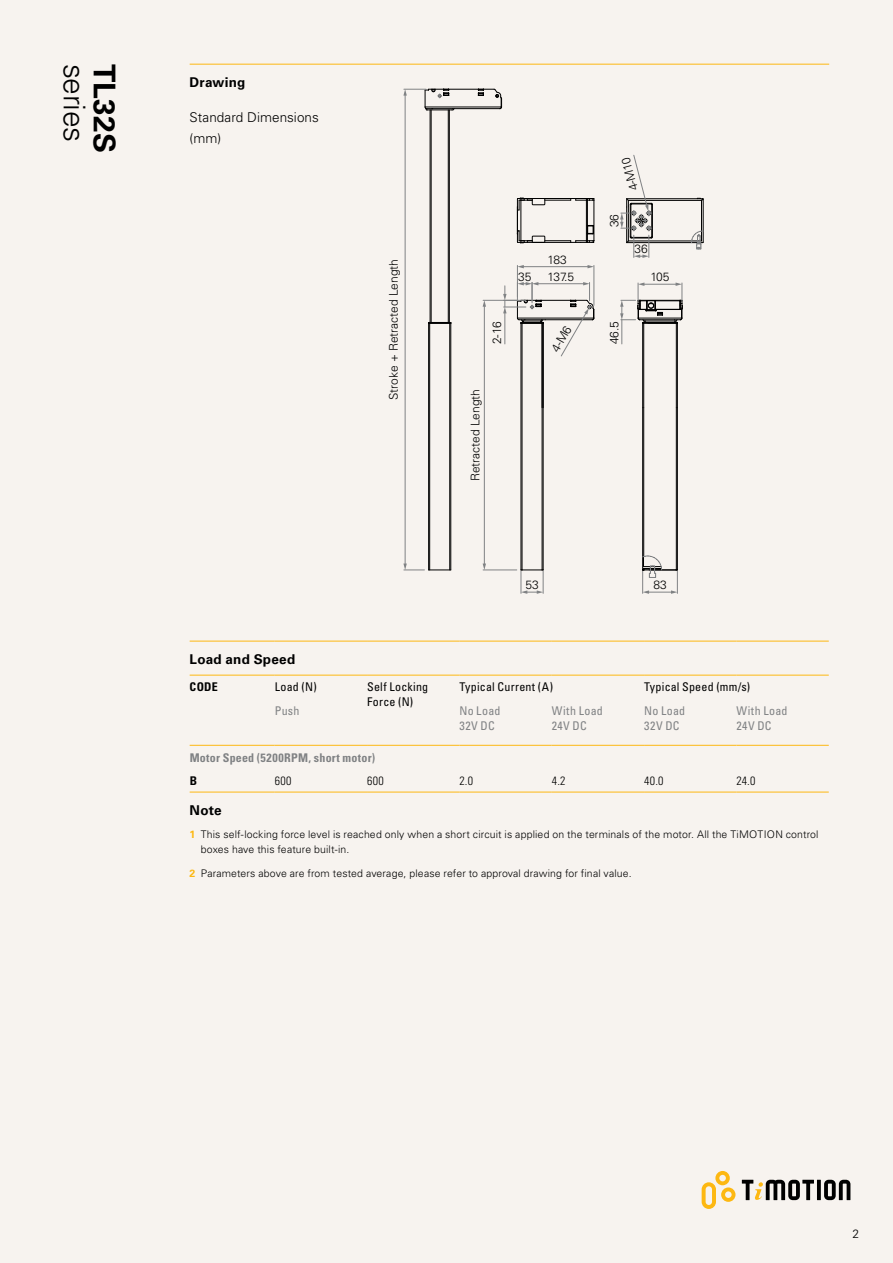
<style>
.page{position:relative;width:893px;height:1263px;background:#f7f3ef}
.page>*{position:absolute;margin:0;border:0;box-sizing:border-box;transform-origin:0 0}
.t1{font:300 30px "Univers LT Std";letter-spacing:-.015em;color:#000}
.t2{font:700 30px "Univers LT Std";color:#000}
.t3{font:700 13.5px "Univers LT Std";letter-spacing:.015em;color:#000}
.t4{font:300 13.5px/21px "Univers LT Std";letter-spacing:.005em;color:#000}
.t5{font:300 12px/16.8px "Univers LT Std";color:#000}
.t6{font:condensed 12px/15px "Univers LT Std";letter-spacing:.015em;color:#000}
.t7{font:condensed 12px/15px "Univers LT Std";letter-spacing:.035em;color:#808284}
.t8{font:700 condensed 12px "Univers LT Std";letter-spacing:.025em;color:#808284}
.t9{font:300 condensed 12px "Univers LT Std";letter-spacing:.035em;color:#000}
.t10{font:700 condensed 12px "Univers LT Std";color:#000}
.t11{font:300 10.5px/15px "Univers LT Std";letter-spacing:.015em;color:#000}
.s1{font-weight:700;color:#fdb812}
</style>
<div class="page">
<svg style="left:702px;top:1171px;width:33px;height:38px"></svg>
<svg style="left:817px;top:1180px;width:4px;height:20px"></svg>
<svg style="left:824px;top:1180px;width:26px;height:20px"></svg>
<svg style="left:742px;top:1180px;width:72px;height:20px"></svg>
<hr style="left:190px;top:641px;width:85px;height:1px;background:#fdb812">
<hr style="left:275px;top:641px;width:92px;height:1px;background:#fdb812">
<hr style="left:367px;top:641px;width:92px;height:1px;background:#fdb812">
<hr style="left:459px;top:641px;width:93px;height:1px;background:#fdb812">
<hr style="left:552px;top:641px;width:92px;height:1px;background:#fdb812">
<hr style="left:644px;top:641px;width:92px;height:1px;background:#fdb812">
<hr style="left:736px;top:641px;width:93px;height:1px;background:#fdb812">
<hr style="left:190px;top:675px;width:85px;height:1px;background:#fdb812">
<hr style="left:275px;top:675px;width:92px;height:1px;background:#fdb812">
<hr style="left:367px;top:675px;width:92px;height:1px;background:#fdb812">
<hr style="left:459px;top:675px;width:93px;height:1px;background:#fdb812">
<hr style="left:552px;top:675px;width:92px;height:1px;background:#fdb812">
<hr style="left:644px;top:675px;width:92px;height:1px;background:#fdb812">
<hr style="left:736px;top:675px;width:93px;height:1px;background:#fdb812">
<hr style="left:190px;top:745px;width:85px;height:1px;background:#fdb812">
<hr style="left:275px;top:745px;width:92px;height:1px;background:#fdb812">
<hr style="left:367px;top:745px;width:92px;height:1px;background:#fdb812">
<hr style="left:459px;top:745px;width:93px;height:1px;background:#fdb812">
<hr style="left:552px;top:745px;width:92px;height:1px;background:#fdb812">
<hr style="left:644px;top:745px;width:92px;height:1px;background:#fdb812">
<hr style="left:736px;top:745px;width:93px;height:1px;background:#fdb812">
<hr style="left:190px;top:792px;width:85px;height:1px;background:#fdb812">
<hr style="left:275px;top:792px;width:92px;height:1px;background:#fdb812">
<hr style="left:367px;top:792px;width:92px;height:1px;background:#fdb812">
<hr style="left:459px;top:792px;width:93px;height:1px;background:#fdb812">
<hr style="left:552px;top:792px;width:92px;height:1px;background:#fdb812">
<hr style="left:644px;top:792px;width:92px;height:1px;background:#fdb812">
<hr style="left:736px;top:792px;width:93px;height:1px;background:#fdb812">
<hr style="left:190px;top:64px;width:639px;height:1px;background:#fdb812">
<hr style="left:517px;top:318px;width:76px;height:1px;background:#000">
<hr style="left:519px;top:319px;width:73px;height:1px;background:#000">
<hr style="left:541px;top:300px;width:30px;height:1px;background:#000">
<hr style="left:628px;top:241px;width:73px;height:1px;background:#000">
<hr style="left:627px;top:242px;width:76px;height:1px;background:#000">
<hr style="left:627px;top:198px;width:76px;height:1px;background:#000">
<hr style="left:628px;top:200px;width:73px;height:1px;background:#000">
<hr style="left:701px;top:200px;width:1px;height:41px;background:#000">
<hr style="left:703px;top:199px;width:1px;height:43px;background:#000">
<svg style="left:697px;top:198px;width:7px;height:3px"></svg>
<svg style="left:517px;top:198px;width:78px;height:46px"></svg>
<hr style="left:521px;top:200px;width:1px;height:41px;background:#000">
<hr style="left:521px;top:323px;width:1px;height:247px;background:#000">
<hr style="left:543px;top:323px;width:1px;height:247px;background:#000">
<hr style="left:542px;top:323px;width:1px;height:247px;background:#000">
<hr style="left:522px;top:323px;width:1px;height:247px;background:#000">
<hr style="left:677px;top:323px;width:1px;height:85px;background:#000">
<hr style="left:677px;top:408px;width:1px;height:162px;background:#000">
<hr style="left:676px;top:408px;width:1px;height:162px;background:#000">
<hr style="left:676px;top:323px;width:1px;height:85px;background:#000">
<hr style="left:643px;top:323px;width:1px;height:85px;background:#000">
<hr style="left:643px;top:408px;width:1px;height:148px;background:#000">
<hr style="left:642px;top:408px;width:1px;height:162px;background:#000">
<hr style="left:642px;top:323px;width:1px;height:85px;background:#000">
<svg style="left:428px;top:322px;width:23px;height:2px"></svg>
<hr style="left:428px;top:323px;width:1px;height:247px;background:#000">
<hr style="left:450px;top:323px;width:1px;height:247px;background:#000">
<hr style="left:449px;top:323px;width:1px;height:247px;background:#000">
<hr style="left:429px;top:323px;width:1px;height:247px;background:#000">
<hr style="left:430px;top:110px;width:1px;height:212px;background:#000">
<hr style="left:449px;top:110px;width:1px;height:212px;background:#000">
<hr style="left:448px;top:110px;width:1px;height:212px;background:#000">
<hr style="left:431px;top:110px;width:1px;height:212px;background:#000">
<div style="left:532px;top:236px;width:13px;height:7px;border:1px solid #000"></div>
<div style="left:532px;top:198px;width:13px;height:7px;border:1px solid #000"></div>
<svg style="left:691px;top:231px;width:13px;height:19px"></svg>
<hr style="left:483px;top:300px;width:34px;height:1px;background:#808284">
<hr style="left:483px;top:570px;width:34px;height:1px;background:#808284">
<hr style="left:517px;top:265px;width:1px;height:32px;background:#808284">
<hr style="left:594px;top:265px;width:1px;height:40px;background:#808284">
<hr style="left:405px;top:94px;width:1px;height:471px;background:#808284">
<svg style="left:403px;top:563px;width:48px;height:8px"></svg>
<svg style="left:403px;top:89px;width:99px;height:22px"></svg>
<hr style="left:484px;top:305px;width:1px;height:260px;background:#808284">
<svg style="left:483px;top:300px;width:3px;height:7px"></svg>
<svg style="left:483px;top:563px;width:3px;height:7px"></svg>
<hr style="left:523px;top:266px;width:66px;height:1px;background:#808284">
<svg style="left:517px;top:265px;width:7px;height:3px"></svg>
<svg style="left:587px;top:265px;width:7px;height:3px"></svg>
<hr style="left:537px;top:283px;width:47px;height:1px;background:#808284">
<svg style="left:561px;top:282px;width:34px;height:74px"></svg>
<hr style="left:505px;top:312px;width:1px;height:32px;background:#808284">
<svg style="left:503px;top:282px;width:43px;height:42px"></svg>
<svg style="left:620px;top:282px;width:63px;height:62px"></svg>
<svg style="left:642px;top:556px;width:36px;height:38px"></svg>
<svg style="left:521px;top:570px;width:23px;height:24px"></svg>
<svg style="left:620px;top:155px;width:33px;height:103px"></svg>
<h1 class="t1" style="left:92px;top:64px;width:80px;rotate:90deg">series</h1>
<h1 class="t2" style="left:122px;top:64px;width:90px;rotate:90deg">TL32S</h1>
<p class="t3" style="left:190px;top:74px;width:57px">Drawing</p>
<p class="t4" style="left:190px;top:107px;width:131px">Standard Dimensions (mm)</p>
<p class="t5" style="left:385px;top:400px;width:143px;rotate:-90deg">Stroke + Retracted Length</p>
<p class="t5" style="left:489px;top:344px;width:24px;rotate:-90deg">2-16</p>
<p class="t5" style="left:518px;top:268px;width:15px">35</p>
<p class="t5" style="left:467px;top:481px;width:94px;rotate:-90deg">Retracted Length</p>
<p class="t5" style="left:547px;top:251px;width:28px">183<br>137.5</p>
<p class="t5" style="left:547px;top:347px;width:30px;rotate:-60deg">4-M6</p>
<p class="t5" style="left:626px;top:193px;width:35px;rotate:-105deg">4-M10</p>
<p class="t5" style="left:606px;top:227px;width:15px;rotate:-90deg">36</p>
<p class="t5" style="left:606px;top:344px;width:25px;rotate:-90deg">46.5</p>
<p class="t5" style="left:635px;top:240px;width:15px">36</p>
<p class="t5" style="left:650px;top:268px;width:21px">105</p>
<p class="t5" style="left:525px;top:576px;width:15px">53</p>
<p class="t5" style="left:653px;top:576px;width:15px">83</p>
<p class="t3" style="left:190px;top:651px;width:107px">Load and Speed</p>
<p class="t10" style="left:190px;top:680px;width:30px">CODE</p>
<p class="t6" style="left:275px;top:679px;width:43px">Load (N)</p>
<p class="t6" style="left:367px;top:679px;width:63px">Self Locking<br>Force (N)</p>
<p class="t6" style="left:459px;top:679px;width:95px">Typical Current (A)</p>
<p class="t6" style="left:644px;top:679px;width:108px">Typical Speed (mm/s)</p>
<p class="t7" style="left:275px;top:703px;width:26px">Push</p>
<p class="t7" style="left:459px;top:703px;width:43px">No Load<br>32V DC</p>
<p class="t7" style="left:552px;top:703px;width:53px">With Load<br>24V DC</p>
<p class="t7" style="left:644px;top:703px;width:43px">No Load<br>32V DC</p>
<p class="t7" style="left:736px;top:703px;width:53px">With Load<br>24V DC</p>
<p class="t8" style="left:190px;top:750px;width:187px">Motor Speed (5200RPM, short motor)</p>
<p class="t10" style="left:190px;top:774px;width:9px">B</p>
<p class="t9" style="left:275px;top:774px;width:18px">600</p>
<p class="t9" style="left:367px;top:774px;width:18px">600</p>
<p class="t9" style="left:459px;top:774px;width:15px">2.0</p>
<p class="t9" style="left:552px;top:774px;width:15px">4.2</p>
<p class="t9" style="left:644px;top:774px;width:21px">40.0</p>
<p class="t9" style="left:736px;top:774px;width:20px">24.0</p>
<p class="t3" style="left:190px;top:802px;width:34px">Note</p>
<p class="t11" style="left:201px;top:827px;width:619px;text-indent:-11px"><span class="s1">1</span> This self-locking force level is reached only when a short circuit is applied on the terminals of the motor. All the TiMOTION control boxes have this feature built-in.</p>
<p class="t11" style="left:190px;top:865px;width:443px"><span class="s1">2</span> Parameters above are from tested average, please refer to approval drawing for final value.</p>
<p class="t5" style="left:852px;top:1225px;width:8px">2</p>
</div>
